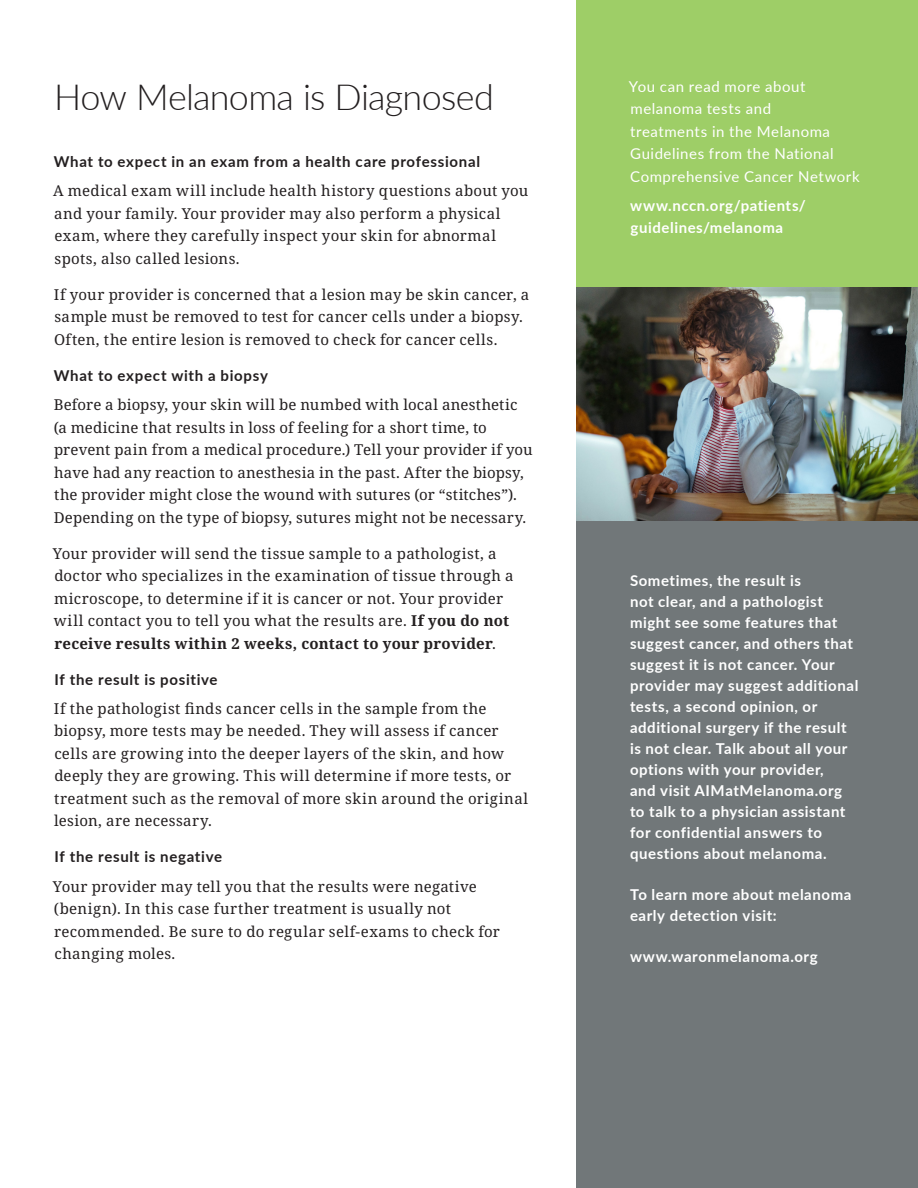
<style>
.page{position:relative;width:918px;height:1188px;background:#fff}
.page>*{position:absolute;margin:0;border:0;box-sizing:border-box;transform-origin:0 0}
.t1{font:300 36px "Lato";letter-spacing:-.02em;color:#231f20}
.t2{font:15px/22.5px "Noto Serif";letter-spacing:.02em;color:#231f20}
.t3{font:700 15px/21px "Lato";letter-spacing:.04em;color:#fff}
.t4{font:700 15px "Lato";letter-spacing:.045em;color:#231f20}
.t5{font:15px/22.5px "Lato";letter-spacing:.035em;color:#fff}
.s1{font-weight:700}
</style>
<div class="page">
<div style="left:576px;top:521px;width:342px;height:667px;background:#717779"></div>
<div style="left:576px;top:0;width:342px;height:288px;background:#9ece67"></div>
<img style="left:576px;top:288px;width:342px;height:233px">
<p class="t1" style="left:54px;top:72px;width:441px">How Melanoma is Diagnosed</p>
<p class="t4" style="left:54px;top:151px;width:428px">What to expect in an exam from a health care professional</p>
<p class="t2" style="left:53px;top:180px;width:477px">A medical exam will include health history questions about you and your family. Your provider may also perform a physical exam, where they carefully inspect your skin for abnormal spots, also called lesions.</p>
<p class="t2" style="left:54px;top:284px;width:477px">If your provider is concerned that a lesion may be skin cancer, a sample must be removed to test for cancer cells under a biopsy.<br>Often, the entire lesion is removed to check for cancer cells.</p>
<p class="t4" style="left:54px;top:364px;width:216px">What to expect with a biopsy</p>
<p class="t2" style="left:54px;top:394px;width:480px">Before a biopsy, your skin will be numbed with local anesthetic (a medicine that results in loss of feeling for a short time, to prevent pain from a medical procedure.) Tell your provider if you have had any reaction to anesthesia in the past. After the biopsy, the provider might close the wound with sutures (or “stitches”).<br>Depending on the type of biopsy, sutures might not be necessary.</p>
<p class="t2" style="left:53px;top:542px;width:462px">Your provider will send the tissue sample to a pathologist, a doctor who specializes in the examination of tissue through a microscope, to determine if it is cancer or not. Your provider will contact you to tell you what the results are. <span class="s1">If you do not receive results within 2 weeks, contact to your provider</span>.</p>
<p class="t4" style="left:54px;top:668px;width:165px">If the result is positive</p>
<p class="t2" style="left:54px;top:698px;width:476px">If the pathologist finds cancer cells in the sample from the biopsy, more tests may be needed. They will assess if cancer cells are growing into the deeper layers of the skin, and how deeply they are growing. This will determine if more tests, or treatment such as the removal of more skin around the original lesion, are necessary.</p>
<p class="t4" style="left:54px;top:846px;width:169px">If the result is negative</p>
<p class="t2" style="left:53px;top:875px;width:449px">Your provider may tell you that the results were negative (benign). In this case further treatment is usually not recommended. Be sure to do regular self-exams to check for changing moles.</p>
<p class="t5" style="left:629px;top:74px;width:232px">You can read more about melanoma tests and<br>treatments in the Melanoma<br>Guidelines from the National<br>Comprehensive Cancer Network</p>
<p class="t3" style="left:630px;top:194px;width:177px;line-height:22.5px">www.nccn.org/patients/ guidelines/melanoma</p>
<p class="t3" style="left:630px;top:569px;width:230px">Sometimes, the result is<br>not clear, and a pathologist might see some features that suggest cancer, and others that suggest it is not cancer. Your provider may suggest additional tests, a second opinion, or additional surgery if the result is not clear. Talk about all your options with your provider,<br>and visit AIMatMelanoma.org to talk to a physician assistant for confidential answers to questions about melanoma.</p>
<p class="t3" style="left:630px;top:883px;width:223px">To learn more about melanoma early detection visit:</p>
<p class="t3" style="left:630px;top:945px;width:189px">www.waronmelanoma.org</p>
</div>
